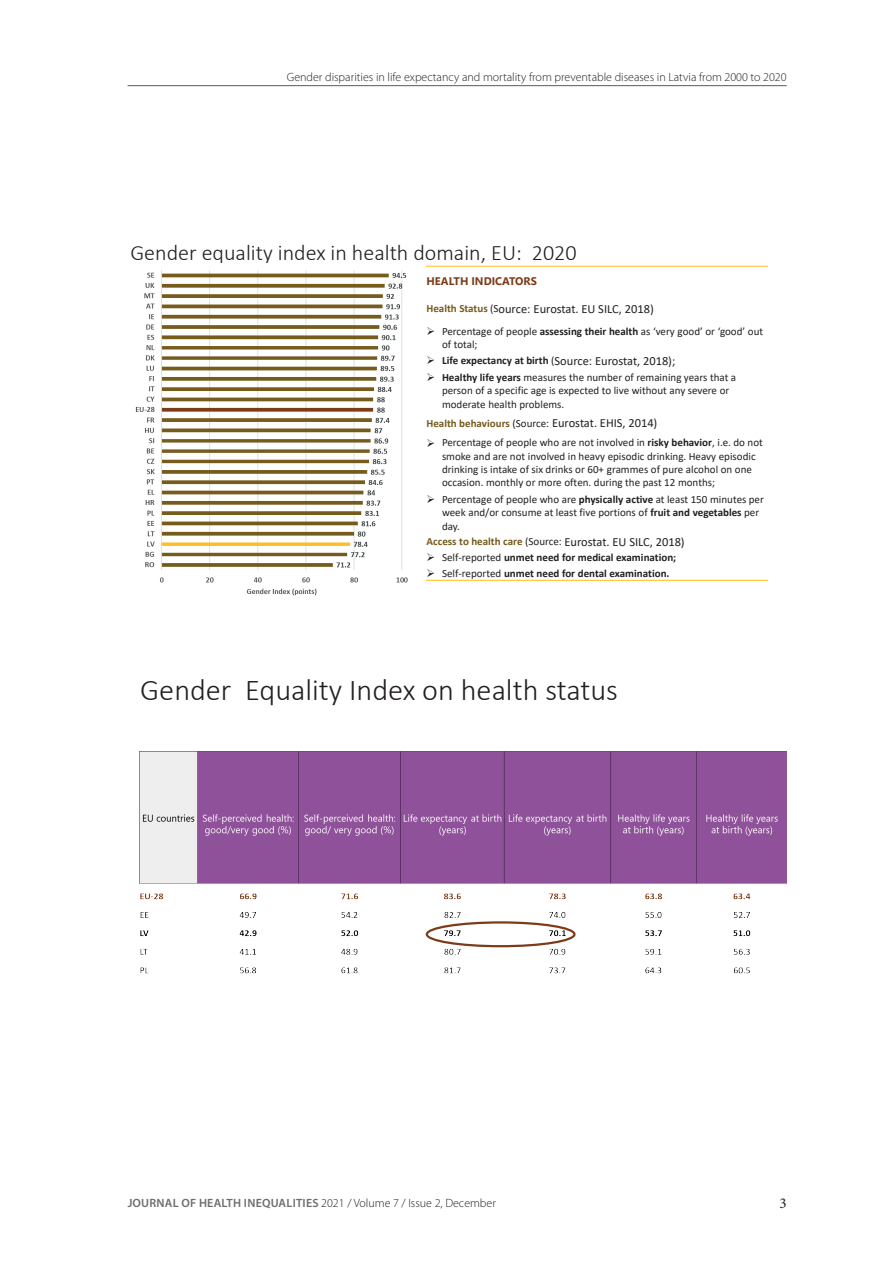
<style>
.page{position:relative;width:893px;height:1263px;background:#fff}
.page>*{position:absolute;margin:0;border:0;box-sizing:border-box;transform-origin:0 0}
.t1{font:300 30.45px "Calibri";color:#231f20}
.t2{font:300 22.05px "Calibri";color:#231f20}
.t3{font:15px "Minion Pro";color:#231f20}
.t4{font:12.45px "Calibri";color:#231f20}
.t5{font:300 12px "Myriad Pro";color:#231f20}
.t6{font:11.1px "Calibri";color:#231f20}
.t7{font:700 11.1px "Segoe UI";color:#7d3b18}
.t8{font:10.95px/13.2px "Calibri";color:#231f20}
.t9{font:700 10.95px "Calibri";color:#231f20}
.s1{font-weight:700;font-size:10.95px;color:#755b1c}
.s2{font-size:10.95px}
.s3{font-weight:700}
.s4{font-weight:700;font-size:10.95px}
.s5{font-weight:400}
.s6{font-weight:600;color:#6c6d70}
</style>
<div class="page">
<hr style="left:128px;top:85px;width:659px;height:1px;background:#6c6d70">
<hr style="left:426px;top:266px;width:342px;height:1px;background:#fdbe26">
<hr style="left:426px;top:580px;width:342px;height:1px;background:#fdbe26">
<img style="left:135px;top:270px;width:273px;height:326px">
<img style="left:139px;top:751px;width:648px;height:223px">
<p class="t5" style="left:287px;top:70px;width:501px">Gender disparities in life expectancy and mortality from preventable diseases in Latvia from 2000 to 2020</p>
<h2 class="t2" style="left:130px;top:239px;width:448px">Gender equality index in health domain, EU: 2020</h2>
<p class="t7" style="left:426px;top:271px;width:112px">HEALTH INDICATORS</p>
<p class="t4" style="left:426px;top:300px;width:229px"><span class="s1">Health Status</span> <span class="s2">(S</span>ource: Eurostat. EU SILC, 2018)</p>
<p class="t8" style="left:426px;top:324px;width:338px">➢ Percentage of people <span class="s3">assessing their health</span> as ‘very good’ or ‘good’ out</p>
<p class="t6" style="left:442px;top:336px;width:37px">of total;</p>
<p class="t4" style="left:426px;top:352px;width:250px">➢ <span class="s4">Life expectancy at birth</span> <span class="s2">(</span>Source: Eurostat, 2018);</p>
<p class="t8" style="left:442px;top:370px;width:296px;text-indent:-16px">➢ <span class="s3">Healthy life years</span> measures the number of remaining years that a person of a specific age is expected to live without any severe or moderate health problems.</p>
<p class="t4" style="left:426px;top:414px;width:232px"><span class="s1">Health behaviours</span> <span class="s2">(Source:</span> Eurostat. EHIS, 2014)</p>
<p class="t8" style="left:442px;top:436px;width:322px;text-indent:-16px">➢ Percentage of people who are not involved in <span class="s3">risky behavior</span>, i.e. do not smoke and are not involved in heavy episodic drinking. Heavy episodic drinking is intake of six drinks or 60+ grammes of pure alcohol on one occasion. monthly or more often. during the past 12 months;</p>
<p class="t6" style="left:426px;top:492px;width:339px">➢ Percentage of people who are <span class="s3">physically active</span> at least 150 minutes per</p>
<p class="t8" style="left:442px;top:506px;width:319px">week and/or consume at least five portions of <span class="s3">fruit and vegetables</span> per day.</p>
<p class="t4" style="left:426px;top:533px;width:260px"><span class="s1">Access to health care</span> <span class="s2">(Source:</span> Eurostat. EU SILC, 2018)</p>
<p class="t9" style="left:426px;top:550px;width:251px">➢ <span class="s5">Self-reported</span> unmet need for medical examination;</p>
<p class="t9" style="left:426px;top:565px;width:245px">➢ <span class="s5">Self-reported</span> unmet need for dental examination.</p>
<h1 class="t1" style="left:140px;top:671px;width:479px">Gender Equality Index on health status</h1>
<p class="t5" style="left:128px;top:1196px;width:370px"><span class="s6">JOURNAL OF HEALTH INEQUALITIES</span> 2021 / Volume 7 / Issue 2, December</p>
<h3 class="t3" style="left:779px;top:1193px;width:9px">3</h3>
</div>
